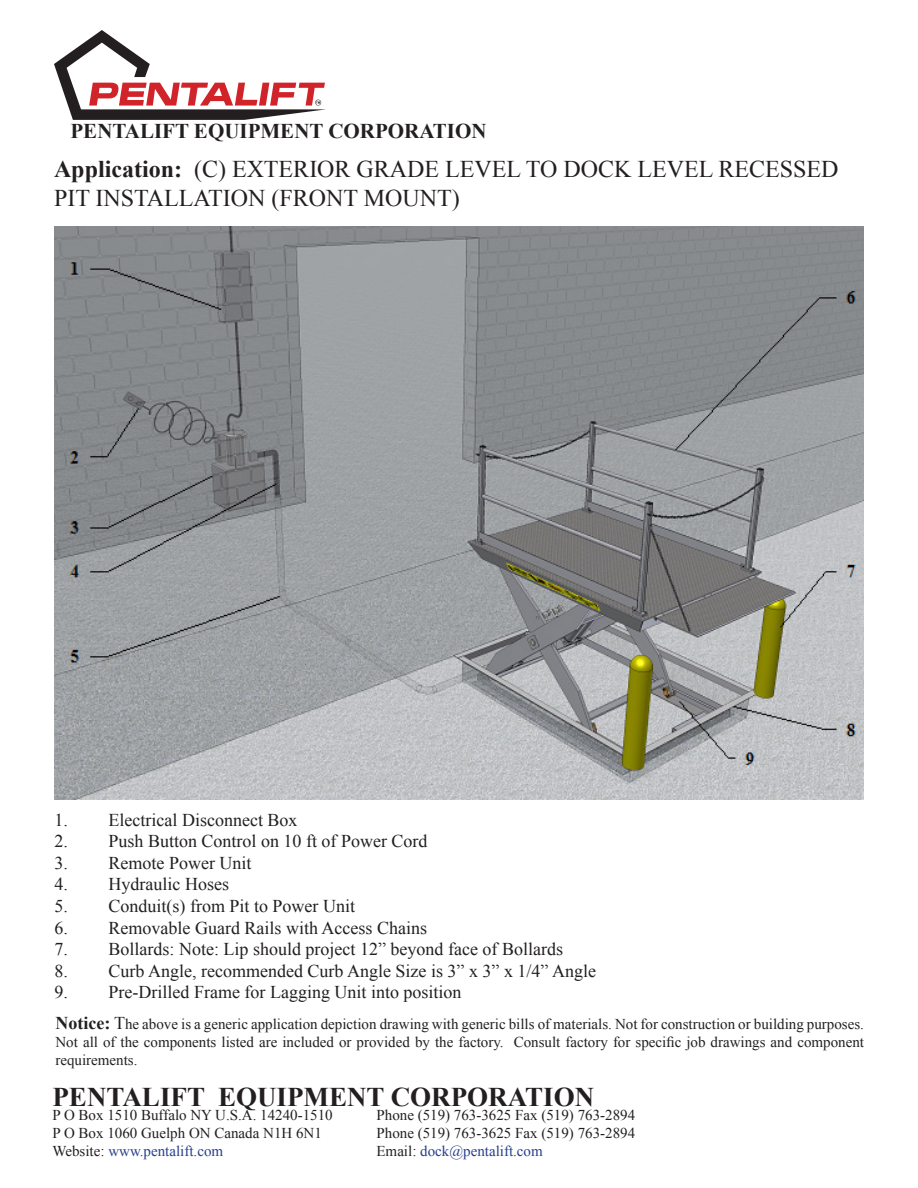
<style>
.page{position:relative;width:918px;height:1188px;background:#fff}
.page>*{position:absolute;margin:0;border:0;box-sizing:border-box;transform-origin:0 0}
.t1{font:700 27px "Times New Roman";color:#231f20}
.t2{font:24px/28.8px "Times New Roman";color:#231f20}
.t3{font:700 21px "Times New Roman";color:#231f20}
.t4{font:18px "Times New Roman";color:#231f20}
.t5{font:15px/18px "Times New Roman";color:#231f20;text-align:justify}
.t6{font:15px "Times New Roman";color:#253f8e}
.s1{font-weight:700}
.s2{font-weight:700;font-size:18px}
.s3{font-size:18px}
.s4{color:#231f20}
</style>
<div class="page">
<svg style="left:54px;top:30px;width:272px;height:90px"></svg>
<img style="left:55px;top:227px;width:809px;height:572px">
<p class="t3" style="left:70px;top:117px;width:418px">PENTALIFT EQUIPMENT CORPORATION</p>
<p class="t2" style="left:54px;top:154px;width:786px"><span class="s1">Application:</span> (C) EXTERIOR GRADE LEVEL TO DOCK LEVEL RECESSED<br>PIT INSTALLATION (FRONT MOUNT)</p>
<p class="t4" style="left:55px;top:807px;width:244px">1. Electrical Disconnect Box</p>
<p class="t4" style="left:55px;top:829px;width:375px">2. Push Button Control on 10 ft of Power Cord</p>
<p class="t4" style="left:55px;top:851px;width:198px">3. Remote Power Unit</p>
<p class="t4" style="left:55px;top:872px;width:176px">4. Hydraulic Hoses</p>
<p class="t4" style="left:55px;top:894px;width:302px">5. Conduit(s) from Pit to Power Unit</p>
<p class="t4" style="left:55px;top:915px;width:374px">6. Removable Guard Rails with Access Chains</p>
<p class="t4" style="left:55px;top:937px;width:510px">7. Bollards: Note: Lip should project 12” beyond face of Bollards</p>
<p class="t4" style="left:55px;top:959px;width:543px">8. Curb Angle, recommended Curb Angle Size is 3” x 3” x 1/4” Angle</p>
<p class="t4" style="left:55px;top:980px;width:408px">9. Pre-Drilled Frame for Lagging Unit into position</p>
<p class="t5" style="left:56px;top:1014px;width:810px"><span class="s2">Notice:</span> <span class="s3">T</span>he above is a generic application depiction drawing with generic bills of materials. Not for construction or building purposes.<br>Not all of the components listed are included or provided by the factory. Consult factory for specific job drawings and component requirements.</p>
<p class="t1" style="left:52px;top:1078px;width:543px">PENTALIFT EQUIPMENT CORPORATION</p>
<p class="t5" style="left:52px;top:1106px;width:282px">P O Box 1510 Buffalo NY U.S.A. 14240-1510</p>
<p class="t5" style="left:376px;top:1106px;width:260px">Phone (519) 763-3625 Fax (519) 763-2894</p>
<p class="t5" style="left:52px;top:1124px;width:271px">P O Box 1060 Guelph ON Canada N1H 6N1</p>
<p class="t5" style="left:376px;top:1124px;width:260px">Phone (519) 763-3625 Fax (519) 763-2894</p>
<p class="t6" style="left:52px;top:1141px;width:172px"><span class="s4">Website:</span> www.pentalift.com</p>
<p class="t6" style="left:376px;top:1141px;width:168px"><span class="s4">Email:</span> dock@pentalift.com</p>
</div>
